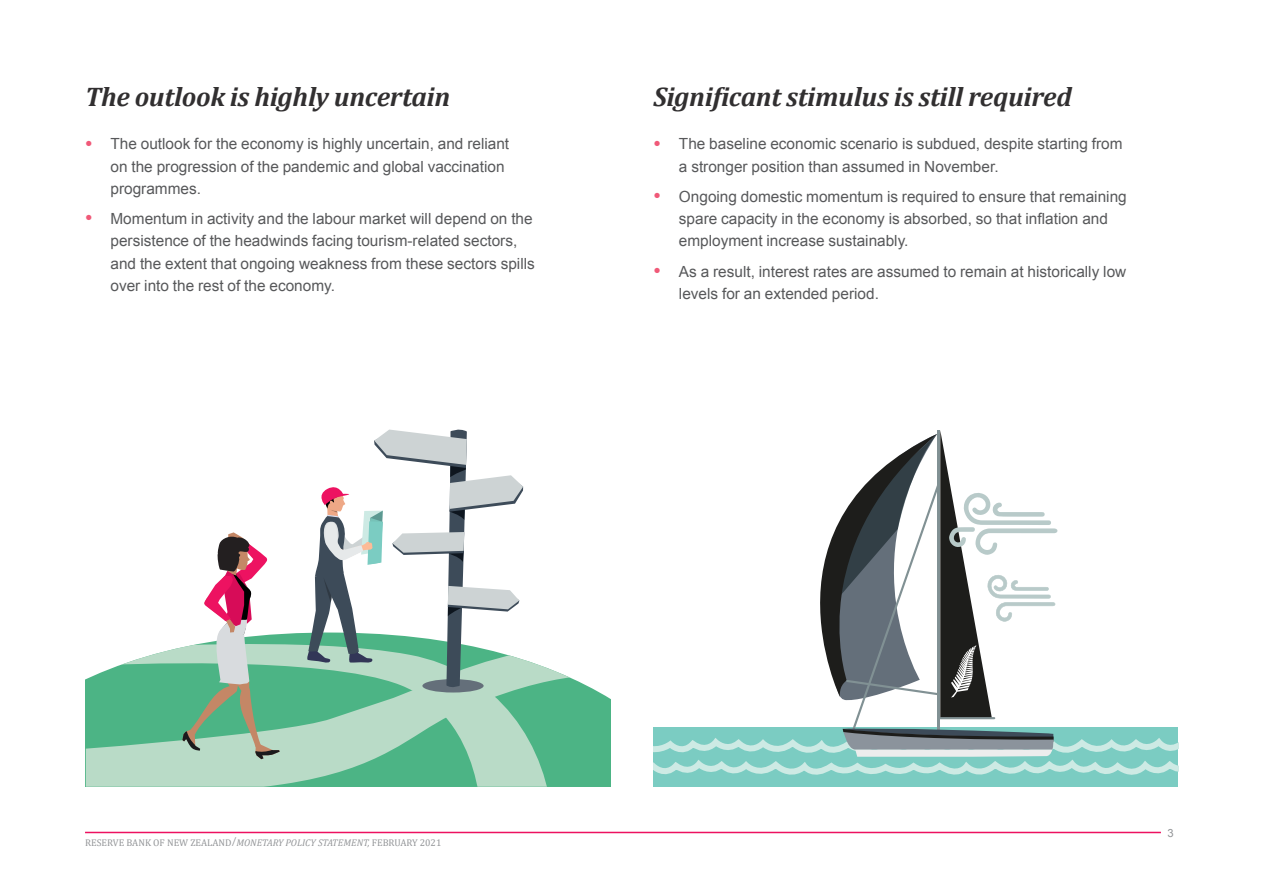
<style>
.page{position:relative;width:1263px;height:893px;background:#fff}
.page>*{position:absolute;margin:0;border:0;box-sizing:border-box;transform-origin:0 0}
.Subhead_1{font:italic 700 27px "Cambria";letter-spacing:-.01em;color:#312f30}
.t1{font:15.3px/22.2px "Arial";color:#57585a}
.t2{font:11.25px "Arial";color:#939598}
.t3{font:9.75px "Cambria";color:#939598}
.s1{font-size:21px;color:#f05978}
.s2{font-style:italic}
</style>
<div class="page">
<hr style="left:85px;top:832px;width:1076px;height:1px;background:#ed1160">
<svg style="left:86px;top:639px;width:525px;height:148px"></svg>
<div style="left:422px;top:679px;width:62px;height:13px;background:#646f7a;border-radius:50%"></div>
<svg style="left:182px;top:532px;width:98px;height:227px"></svg>
<svg style="left:306px;top:429px;width:217px;height:260px"></svg>
<div style="left:653px;top:727px;width:525px;height:60px;background:#7bccc2"></div>
<svg style="left:653px;top:430px;width:525px;height:345px"></svg>
<p class="Subhead_1" style="left:85px;top:78px;width:367px">The outlook is highly uncertain</p>
<p class="t1" style="left:111px;top:133px;width:400px;text-indent:-26px"><span class="s1">•</span> The outlook for the economy is highly uncertain, and reliant on the progression of the pandemic and global vaccination programmes.</p>
<p class="t1" style="left:111px;top:208px;width:426px;text-indent:-26px"><span class="s1">•</span> Momentum in activity and the labour market will depend on the persistence of the headwinds facing tourism-related sectors, and the extent that ongoing weakness from these sectors spills over into the rest of the economy.</p>
<p class="Subhead_1" style="left:653px;top:78px;width:420px">Significant stimulus is still required</p>
<p class="t1" style="left:679px;top:133px;width:445px;text-indent:-26px"><span class="s1">•</span> The baseline economic scenario is subdued, despite starting from a stronger position than assumed in November.</p>
<p class="t1" style="left:679px;top:186px;width:449px;text-indent:-26px"><span class="s1">•</span> Ongoing domestic momentum is required to ensure that remaining spare capacity in the economy is absorbed, so that inflation and employment increase sustainably.</p>
<p class="t1" style="left:679px;top:261px;width:449px;text-indent:-26px"><span class="s1">•</span> As a result, interest rates are assumed to remain at historically low levels for an extended period.</p>
<p class="t3" style="left:85px;top:837px;width:358px">RESERVE BANK OF NEW ZEALAND/<span class="s2">MONETARY POLICY STATEMENT,</span> FEBRUARY 2021</p>
<p class="t2" style="left:1167px;top:825px;width:8px">3</p>
</div>
